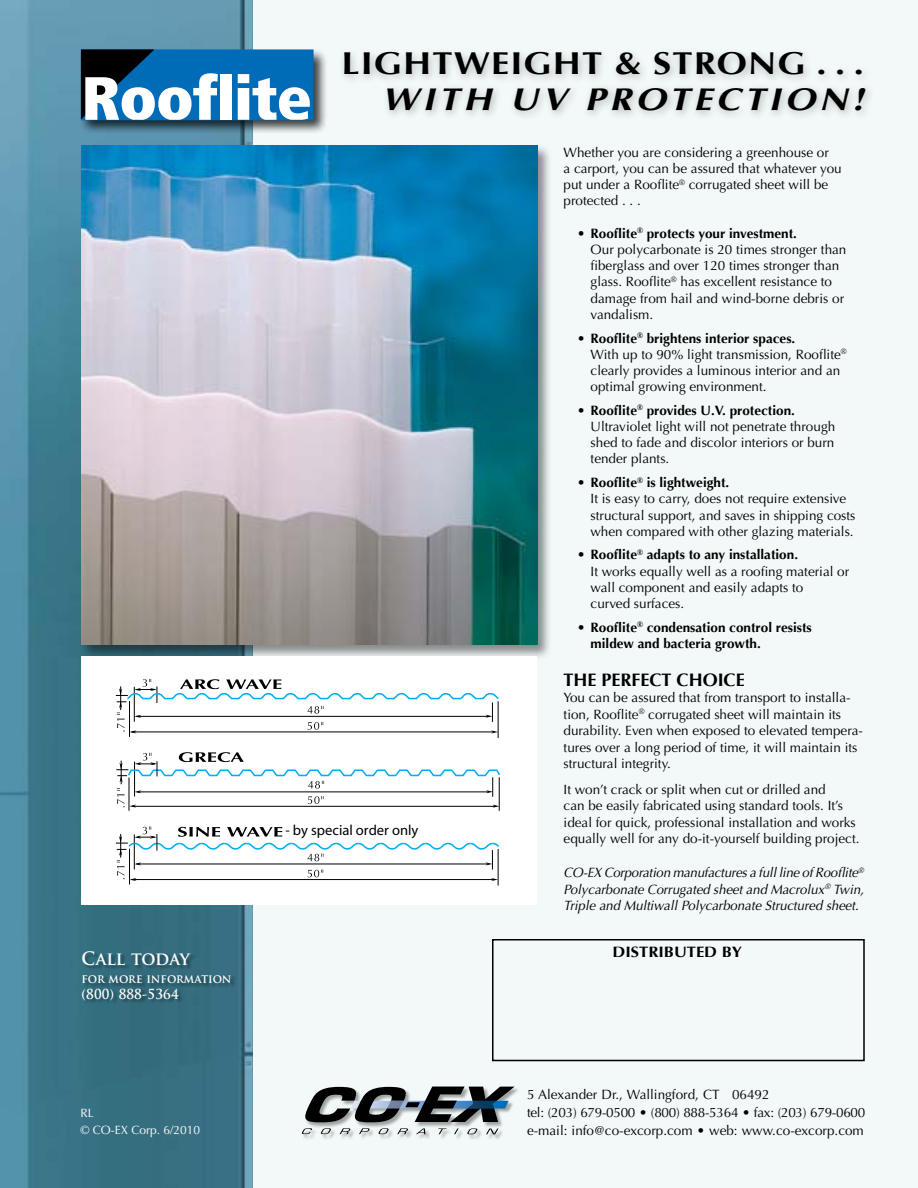
<style>
.page{position:relative;width:918px;height:1188px;background:#fff}
.page>*{position:absolute;margin:0;border:0;box-sizing:border-box;transform-origin:0 0}
.t1{font:700 31.5px "Optima";letter-spacing:.03em;color:#000;scale:1.15 1}
.t2{font:italic 700 31.5px "Optima";letter-spacing:.11em;color:#000;scale:1.16 1}
.t3{font:700 18px "Optima";color:#000}
.t4{font:700 18px "Trajan Pro";color:#fff;scale:.95 1}
.t5{font:700 15px "Optima";color:#000;scale:1.1 1}
.t6{font:14.55px "Myriad";color:#000}
.t7{font:13.5px/16.2px "Optima";color:#000}
.t8{font:italic 13.5px/16.2px "Optima";color:#000;text-align:justify}
.t9{font:700 13.5px/16.2px "Optima";color:#000}
.t10{font:700 13.5px "Trajan Pro";letter-spacing:.01em;color:#fff;scale:.95 1}
.t11{font:12px/16.5px "Optima";color:#fff}
.t12{font:700 12px "Trajan Pro";color:#fff;scale:.95 1}
.s1{font-weight:700}
</style>
<div class="page">
<div style="left:250px;top:0;width:668px;height:1188px;background:#f2f9f8"></div>
<div style="left:492px;top:939px;width:373px;height:122px;border:2px solid #000"></div>
<div style="left:303px;top:1087px;width:216px;height:53px;background:#000;opacity:.35"></div>
<svg style="left:301px;top:1128px;width:11px;height:6px"></svg>
<svg style="left:320px;top:1128px;width:11px;height:6px"></svg>
<svg style="left:340px;top:1128px;width:11px;height:6px"></svg>
<svg style="left:359px;top:1128px;width:11px;height:6px"></svg>
<svg style="left:378px;top:1128px;width:11px;height:6px"></svg>
<svg style="left:397px;top:1128px;width:12px;height:6px"></svg>
<svg style="left:416px;top:1128px;width:9px;height:6px"></svg>
<svg style="left:438px;top:1128px;width:9px;height:6px"></svg>
<svg style="left:454px;top:1128px;width:5px;height:6px"></svg>
<svg style="left:467px;top:1128px;width:11px;height:6px"></svg>
<svg style="left:486px;top:1129px;width:12px;height:5px"></svg>
<svg style="left:303px;top:1087px;width:212px;height:35px"></svg>
<img style="left:0;top:0;width:253px;height:1188px">
<div style="left:339px;top:48px;width:536px;height:72px;background:#000;opacity:.24"></div>
<div style="left:80px;top:144px;width:472px;height:516px;background:#000;opacity:.45"></div>
<img style="left:81px;top:146px;width:456px;height:499px">
<div style="left:82px;top:656px;width:455px;height:248px;background:#fff"></div>
<hr style="left:129px;top:778px;width:1px;height:33px;background:#000">
<hr style="left:499px;top:777px;width:1px;height:34px;background:#000">
<svg style="left:116px;top:752px;width:384px;height:56px"></svg>
<hr style="left:129px;top:849px;width:1px;height:36px;background:#000">
<hr style="left:498px;top:849px;width:1px;height:37px;background:#000">
<svg style="left:116px;top:827px;width:383px;height:54px"></svg>
<hr style="left:129px;top:701px;width:1px;height:36px;background:#000">
<hr style="left:498px;top:701px;width:1px;height:37px;background:#000">
<svg style="left:116px;top:679px;width:383px;height:54px"></svg>
<div style="left:80px;top:48px;width:249px;height:87px;background:#000;opacity:.75"></div>
<div style="left:81px;top:50px;width:232px;height:70px;background:#006bb6"></div>
<svg style="left:81px;top:50px;width:137px;height:70px"></svg>
<div style="left:220px;top:74px;width:12px;height:46px;background:#fff"></div>
<svg style="left:238px;top:74px;width:72px;height:46px"></svg>
<div style="left:84px;top:953px;width:153px;height:51px;background:#000;opacity:.35"></div>
<h2 class="t4" style="left:82px;top:947px;width:115px">CALL TODAY</h2>
<p class="t12" style="left:82px;top:971px;width:159px">FOR MORE INFORMATION</p>
<p class="t10" style="left:82px;top:985px;width:104px">(800) 888-5364</p>
<p class="t11" style="left:81px;top:1105px;width:121px">RL<br>© CO-EX Corp. 6/2010</p>
<h1 class="t1" style="left:342px;top:45px;width:456px">LIGHTWEIGHT &amp; STRONG . . .</h1>
<h1 class="t2" style="left:382px;top:81px;width:417px">WITH UV PROTECTION!</h1>
<p class="t7" style="left:564px;top:144px;width:280px">Whether you are considering a greenhouse or<br>a carport, you can be assured that whatever you put under a Rooflite<sup>®</sup> corrugated sheet will be protected . . .</p>
<p class="t7" style="left:591px;top:225px;width:257px;text-indent:-13px"><span class="s1">• Rooflite</span><sup>®</sup> <span class="s1">protects your investment.<br></span>Our polycarbonate is 20 times stronger than fiberglass and over 120 times stronger than glass. Rooflite<sup>®</sup> has excellent resistance to damage from hail and wind-borne debris or vandalism.</p>
<p class="t7" style="left:591px;top:330px;width:258px;text-indent:-14px"><span class="s1">• Rooflite</span><sup>®</sup> <span class="s1">brightens interior spaces.<br></span>With up to 90% light transmission, Rooflite<sup>® </sup>clearly provides a luminous interior and an optimal growing environment.</p>
<p class="t7" style="left:591px;top:402px;width:246px;text-indent:-13px"><span class="s1">• Rooflite</span><sup>®</sup> <span class="s1">provides U.V. protection.<br></span>Ultraviolet light will not penetrate through shed to fade and discolor interiors or burn tender plants.</p>
<p class="t7" style="left:591px;top:475px;width:266px;text-indent:-14px"><span class="s1">• Rooflite</span><sup>®</sup> <span class="s1">is lightweight.<br></span>It is easy to carry, does not require extensive structural support, and saves in shipping costs when compared with other glazing materials.</p>
<p class="t7" style="left:591px;top:547px;width:260px;text-indent:-14px"><span class="s1">• Rooflite</span><sup>®</sup> <span class="s1">adapts to any installation.<br></span>It works equally well as a roofing material or wall component and easily adapts to<br>curved surfaces.</p>
<p class="t9" style="left:591px;top:619px;width:223px;text-indent:-14px">• Rooflite<sup>®</sup> condensation control resists mildew and bacteria growth.</p>
<h2 class="t3" style="left:564px;top:669px;width:183px">THE PERFECT CHOICE</h2>
<p class="t7" style="left:564px;top:690px;width:301px">You can be assured that from transport to installa&shy;tion, Rooflite<sup>®</sup> corrugated sheet will maintain its durability. Even when exposed to elevated tempera&shy;tures over a long period of time, it will maintain its structural integrity.</p>
<p class="t7" style="left:564px;top:781px;width:297px">It won’t crack or split when cut or drilled and<br>can be easily fabricated using standard tools. It’s ideal for quick, professional installation and works equally well for any do-it-yourself building project.</p>
<p class="t8" style="left:564px;top:865px;width:302px">CO-EX Corporation manufactures a full line of Rooflite<sup>® </sup>Polycarbonate Corrugated sheet and Macrolux<sup>®</sup> Twin, Triple and Multiwall Polycarbonate Structured sheet.</p>
<p class="t6" style="left:285px;top:823px;width:135px">- by special order only</p>
<p class="t5" style="left:613px;top:943px;width:119px">DISTRIBUTED BY</p>
<p class="t7" style="left:527px;top:1085px;width:340px;line-height:18px">5 Alexander Dr., Wallingford, CT 06492<br>tel: (203) 679-0500 • (800) 888-5364 • fax: (203) 679-0600 e-mail: info@co-excorp.com • web: www.co-excorp.com</p>
</div>
